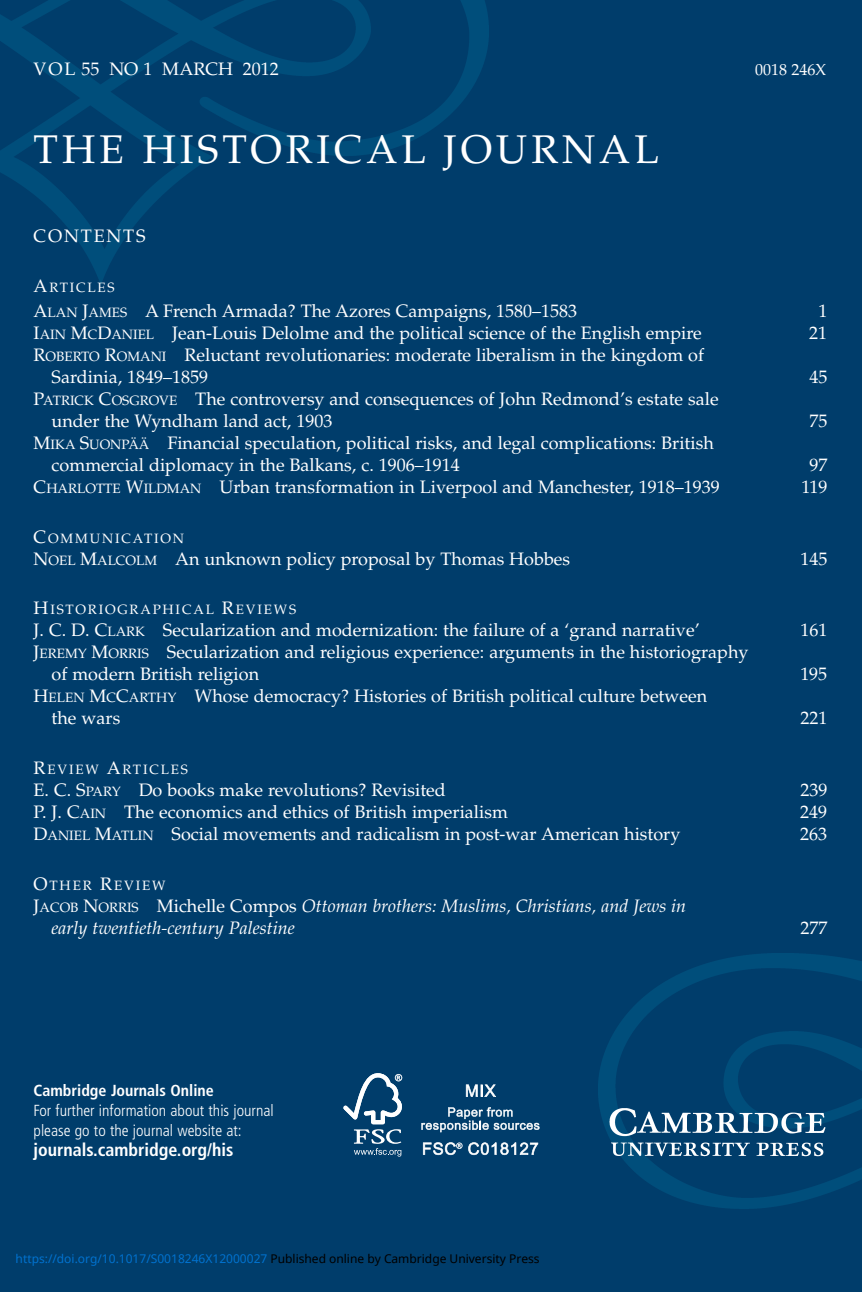
<style>
.page{position:relative;width:862px;height:1292px;background:#003d6b}
.page>*{position:absolute;margin:0;border:0;box-sizing:border-box;transform-origin:0 0}
.t1{font:40px "Palatino";letter-spacing:.1em;color:#fff}
.t2{font:18px/22px "Palatino";color:#fff}
.t3{font:italic 18px/22px "Palatino";color:#fff}
.t4{font:700 condensed 18px "Frutiger";color:#fff}
.t5{font:18px "Palatino";letter-spacing:.1em;color:#fff}
.t6{font:300 condensed 16px/20px "Frutiger";color:#fff}
.t7{font:700 condensed 16px "Frutiger";color:#fff}
.t8{font:16px "Palatino";color:#fff}
.t9{font:13.6px "Palatino";letter-spacing:.135em;color:#fff}
.t10{font:12px "Noto Sans";color:#0172cf}
.s1{font-size:18px}
.s2{font-size:13.6px}
.s3{font-style:normal}
.s4{font-style:normal;font-size:13.6px}
.s5{color:#000}
</style>
<div class="page">
<img style="left:0;top:0;width:488px;height:284px">
<img style="left:599px;top:954px;width:263px;height:255px">
<img style="left:606px;top:1104px;width:225px;height:58px">
<svg style="left:343px;top:1073px;width:59px;height:84px"></svg>
<svg style="left:466px;top:1084px;width:30px;height:13px"></svg>
<svg style="left:421px;top:1107px;width:119px;height:25px"></svg>
<svg style="left:423px;top:1142px;width:115px;height:13px"></svg>
<p class="t2" style="left:34px;top:60px;width:247px">VOL 55 NO 1 MARCH 2012</p>
<p class="t8" style="left:755px;top:63px;width:73px">0018 246X</p>
<h1 class="t1" style="left:34px;top:134px;width:627px">THE HISTORICAL JOURNAL</h1>
<p class="t5" style="left:34px;top:229px;width:113px">CONTENTS</p>
<p class="t9" style="left:34px;top:282px;width:83px"><span class="s1">A</span>RTICLES</p>
<p class="t2" style="left:34px;top:302px;width:545px">A<span class="s2">LAN</span> J<span class="s2">AMES</span> A French Armada? The Azores Campaigns, 1580–1583</p>
<p class="t2" style="left:818px;top:302px;width:10px">1</p>
<p class="t2" style="left:34px;top:324px;width:670px">I<span class="s2">AIN</span> M<span class="s2">C</span>D<span class="s2">ANIEL</span> Jean-Louis Delolme and the political science of the English empire</p>
<p class="t2" style="left:809px;top:324px;width:19px">21</p>
<p class="t2" style="left:52px;top:346px;width:654px;text-indent:-18px">R<span class="s2">OBERTO</span> R<span class="s2">OMANI</span> Reluctant revolutionaries: moderate liberalism in the kingdom of<br>Sardinia, 1849–1859</p>
<p class="t2" style="left:809px;top:368px;width:19px">45</p>
<p class="t2" style="left:52px;top:390px;width:669px;text-indent:-18px">P<span class="s2">ATRICK</span> C<span class="s2">OSGROVE</span> The controversy and consequences of John Redmond’s estate sale under the Wyndham land act, 1903</p>
<p class="t2" style="left:52px;top:434px;width:664px;text-indent:-18px">M<span class="s2">IKA</span> S<span class="s2">UONPÄÄ</span> Financial speculation, political risks, and legal complications: British commercial diplomacy in the Balkans, c. 1906–1914</p>
<p class="t2" style="left:809px;top:412px;width:19px">75</p>
<p class="t2" style="left:809px;top:456px;width:19px">97</p>
<p class="t2" style="left:34px;top:478px;width:688px">C<span class="s2">HARLOTTE</span> W<span class="s2">ILDMAN</span> Urban transformation in Liverpool and Manchester, 1918–1939</p>
<p class="t2" style="left:801px;top:478px;width:28px">119</p>
<p class="t9" style="left:34px;top:533px;width:152px"><span class="s1">C</span>OMMUNICATION</p>
<p class="t2" style="left:34px;top:549px;width:538px">N<span class="s2">OEL</span> M<span class="s2">ALCOLM</span> An unknown policy proposal by Thomas Hobbes</p>
<p class="t2" style="left:800px;top:549px;width:28px">145</p>
<p class="t9" style="left:34px;top:604px;width:264px"><span class="s1">H</span>ISTORIOGRAPHICAL <span class="s1">R</span>EVIEWS</p>
<p class="t2" style="left:34px;top:621px;width:668px">J. C. D. C<span class="s2">LARK</span> Secularization and modernization: the failure of a ‘grand narrative’</p>
<p class="t2" style="left:800px;top:621px;width:28px">161</p>
<p class="t2" style="left:52px;top:643px;width:698px;text-indent:-18px">J<span class="s2">EREMY</span> M<span class="s2">ORRIS</span> Secularization and religious experience: arguments in the historiography of modern British religion</p>
<p class="t2" style="left:800px;top:665px;width:28px">195</p>
<p class="t2" style="left:52px;top:687px;width:657px;text-indent:-18px">H<span class="s2">ELEN</span> M<span class="s2">C</span>C<span class="s2">ARTHY</span> Whose democracy? Histories of British political culture between the wars</p>
<p class="t2" style="left:800px;top:709px;width:28px">221</p>
<p class="t9" style="left:34px;top:764px;width:156px"><span class="s1">R</span>EVIEW <span class="s1">A</span>RTICLES</p>
<p class="t2" style="left:34px;top:781px;width:414px">E. C. S<span class="s2">PARY</span> Do books make revolutions? Revisited</p>
<p class="t2" style="left:800px;top:781px;width:28px">239</p>
<p class="t2" style="left:34px;top:803px;width:476px">P. J. C<span class="s2">AIN</span> The economics and ethics of British imperialism</p>
<p class="t2" style="left:800px;top:803px;width:28px">249</p>
<p class="t2" style="left:34px;top:825px;width:648px">D<span class="s2">ANIEL</span> M<span class="s2">ATLIN</span> Social movements and radicalism in post-war American history</p>
<p class="t2" style="left:800px;top:825px;width:28px">263</p>
<p class="t9" style="left:34px;top:880px;width:133px"><span class="s1">O</span>THER <span class="s1">R</span>EVIEW</p>
<p class="t3" style="left:52px;top:897px;width:636px;text-indent:-18px"><span class="s3">J</span><span class="s4">ACOB</span> <span class="s3">N</span><span class="s4">ORRIS</span> <span class="s3">Michelle Compos</span> Ottoman brothers: Muslims, Christians, and Jews in early twentieth-century Palestine</p>
<p class="t2" style="left:800px;top:919px;width:28px">277</p>
<p class="t7" style="left:34px;top:1084px;width:182px">Cambridge Journals Online</p>
<p class="t6" style="left:34px;top:1102px;width:242px">For further information about this journal please go to the journal website at:</p>
<p class="t4" style="left:34px;top:1143px;width:201px">journals.cambridge.org/his</p>
<p class="t10" style="left:16px;top:1251px;width:526px">https://doi.org/10.1017/S0018246X12000027 <span class="s5">Published online by Cambridge University Press</span></p>
</div>
